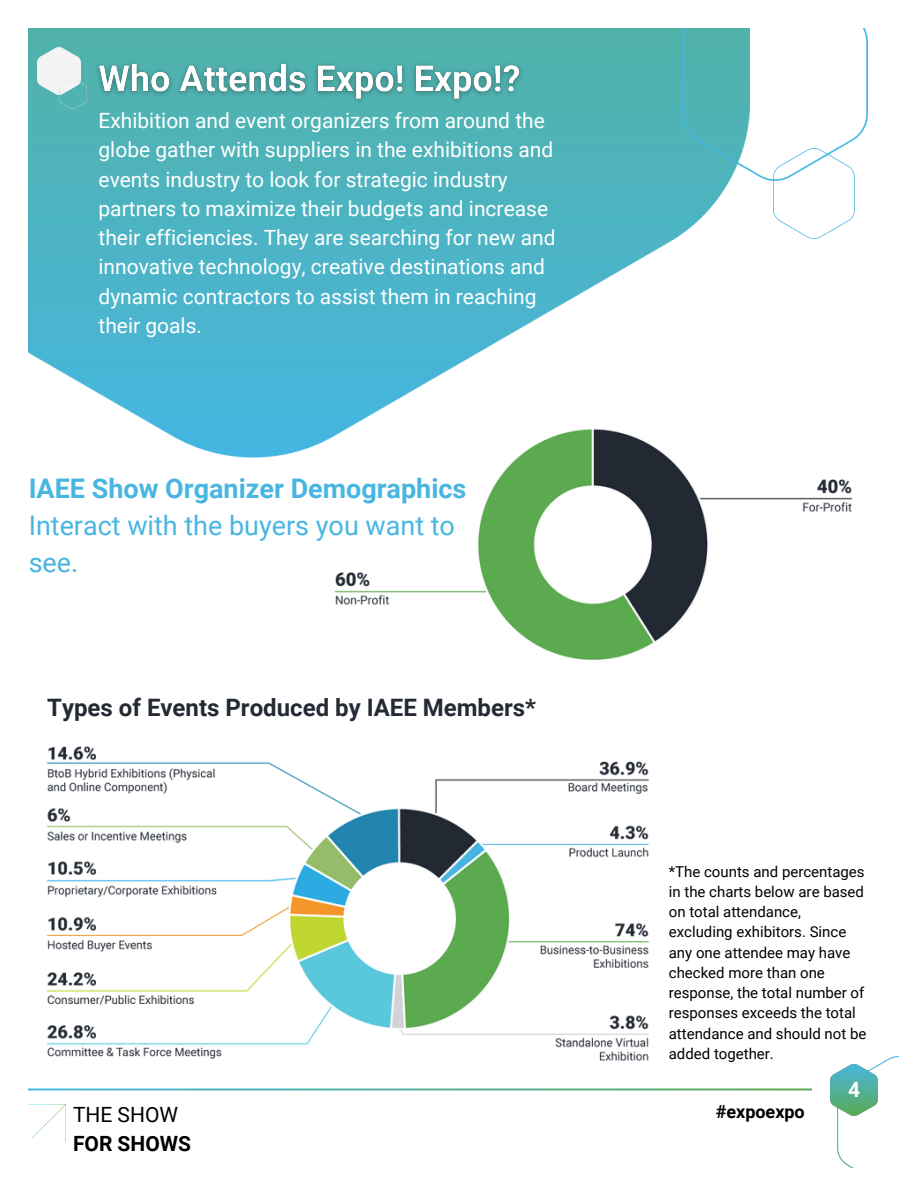
<style>
.page{position:relative;width:918px;height:1188px;background:#fff}
.page>*{position:absolute;margin:0;border:0;box-sizing:border-box;transform-origin:0 0}
.t1{font:27px/37.2px "Roboto";color:#48b6e1}
.t2{font:700 24px "Roboto";color:#242a34}
.t3{font:21px/29.2px "Roboto";color:#fff}
.t4{font:700 21px "Roboto";color:#000}
.t5{font:21px "Roboto";color:#000}
.t6{font:700 21px "Roboto";color:#fff}
.t7{font:700 18px "Roboto";color:#000}
.t8{font:15px/20.2px "Roboto";color:#000}
.s1{font-weight:700}
</style>
<div class="page">
<img style="left:29px;top:1088px;width:783px;height:2px">
<img style="left:29px;top:1104px;width:37px;height:37px">
<img style="left:29px;top:29px;width:701px;height:428px">
<img style="left:38px;top:47px;width:43px;height:47px">
<img style="left:59px;top:79px;width:27px;height:29px">
<img style="left:682px;top:29px;width:186px;height:151px">
<img style="left:838px;top:1056px;width:61px;height:112px">
<img style="left:831px;top:1064px;width:47px;height:52px">
<img style="left:773px;top:149px;width:81px;height:90px">
<img style="left:309px;top:425px;width:544px;height:235px">
<img style="left:46px;top:746px;width:604px;height:315px">
<img style="left:89px;top:57px;width:441px;height:54px">
<p class="t3" style="left:99px;top:106px;width:459px">Exhibition and event organizers from around the globe gather with suppliers in the exhibitions and events industry to look for strategic industry partners to maximize their budgets and increase their efficiencies. They are searching for new and innovative technology, creative destinations and dynamic contractors to assist them in reaching their goals.</p>
<p class="t1" style="left:29px;top:470px;width:439px"><span class="s1">IAEE Show Organizer Demographics<br></span>Interact with the buyers you want to see.</p>
<p class="t2" style="left:47px;top:694px;width:490px">Types of Events Produced by IAEE Members*</p>
<h6 class="t8" style="left:669px;top:861px;width:199px">*The counts and percentages in the charts below are based on total attendance, excluding exhibitors. Since any one attendee may have checked more than one response, the total number of responses exceeds the total attendance and should not be added together.</h6>
<p class="t6" style="left:848px;top:1078px;width:14px">4</p>
<p class="t5" style="left:73px;top:1103px;width:107px">THE SHOW</p>
<p class="t7" style="left:716px;top:1101px;width:91px">#expoexpo</p>
<p class="t4" style="left:73px;top:1132px;width:120px">FOR SHOWS</p>
</div>
